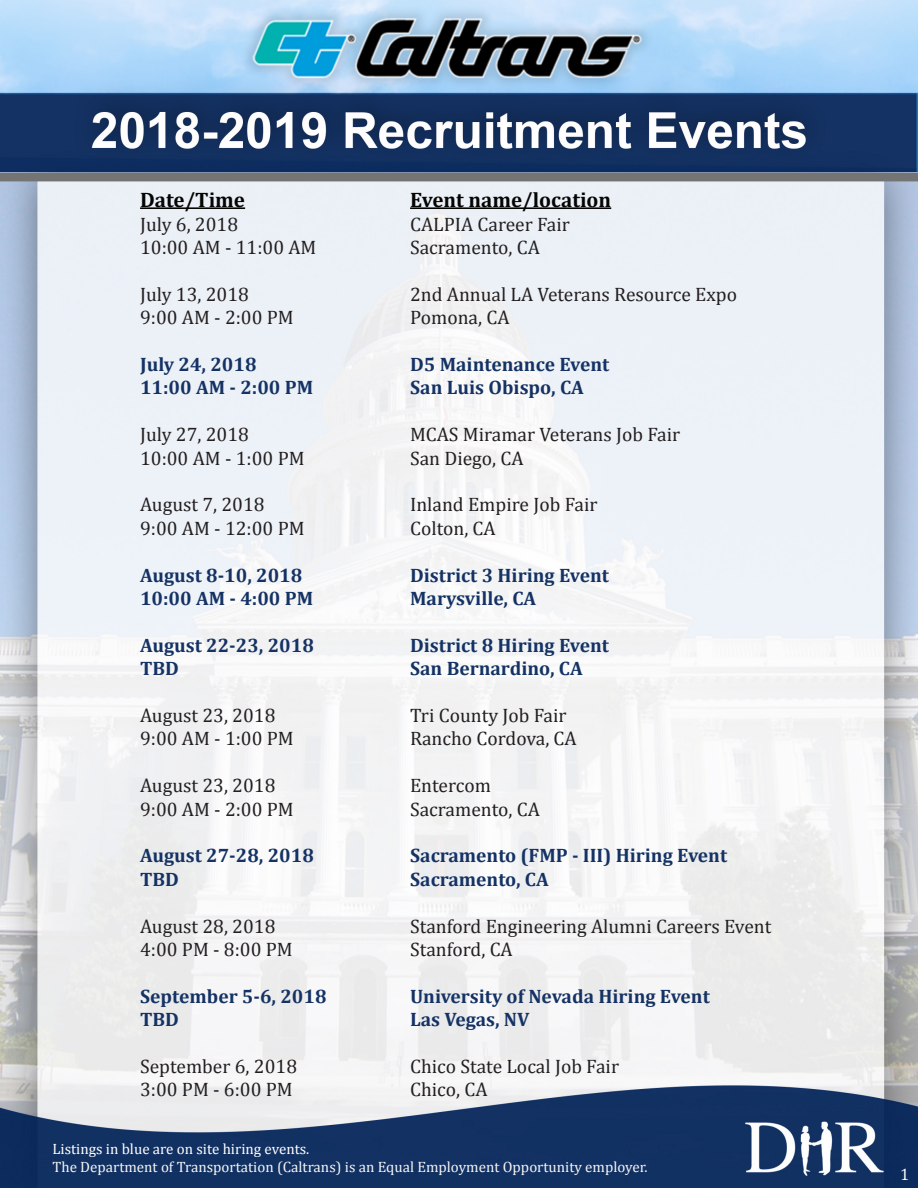
<style>
.page{position:relative;width:918px;height:1188px;background:#fff}
.page>*{position:absolute;margin:0;border:0;box-sizing:border-box;transform-origin:0 0}
.t1{font:700 21px "Cambria";color:#040503}
.t2{font:19.5px "Cambria";color:#231f20}
.t3{font:700 19.5px "Cambria";color:#143264}
.t4{font:16.5px "Cambria";color:#fbfdfe}
.t5{font:15px "Cambria";color:#f5f5f6}
.t6{font:15px "Cambria";color:#fff}
</style>
<div class="page">
<img style="left:0;top:0;width:918px;height:1188px">
<hr style="left:140px;top:207px;width:105px;height:2px;background:#040503">
<hr style="left:410px;top:207px;width:201px;height:2px;background:#040503">
<p class="t1" style="left:140px;top:185px;width:107px">Date/Time</p>
<p class="t1" style="left:410px;top:185px;width:203px">Event name/location</p>
<p class="t2" style="left:140px;top:212px;width:100px">July 6, 2018</p>
<p class="t2" style="left:410px;top:212px;width:161px">CALPIA Career Fair</p>
<p class="t2" style="left:140px;top:236px;width:178px">10:00 AM - 11:00 AM</p>
<p class="t2" style="left:410px;top:236px;width:131px">Sacramento, CA</p>
<p class="t2" style="left:140px;top:283px;width:110px">July 13, 2018</p>
<p class="t2" style="left:410px;top:283px;width:328px">2nd Annual LA Veterans Resource Expo</p>
<p class="t2" style="left:140px;top:306px;width:155px">9:00 AM - 2:00 PM</p>
<p class="t2" style="left:410px;top:306px;width:101px">Pomona, CA</p>
<p class="t3" style="left:140px;top:351px;width:118px">July 24, 2018</p>
<p class="t3" style="left:410px;top:351px;width:201px">D5 Maintenance Event</p>
<p class="t3" style="left:140px;top:374px;width:175px">11:00 AM - 2:00 PM</p>
<p class="t3" style="left:410px;top:374px;width:175px">San Luis Obispo, CA</p>
<p class="t2" style="left:140px;top:423px;width:110px">July 27, 2018</p>
<p class="t2" style="left:410px;top:423px;width:272px">MCAS Miramar Veterans Job Fair</p>
<p class="t2" style="left:140px;top:446px;width:166px">10:00 AM - 1:00 PM</p>
<p class="t2" style="left:410px;top:446px;width:115px">San Diego, CA</p>
<p class="t2" style="left:140px;top:493px;width:126px">August 7, 2018</p>
<p class="t2" style="left:410px;top:493px;width:189px">Inland Empire Job Fair</p>
<p class="t2" style="left:140px;top:517px;width:166px">9:00 AM - 12:00 PM</p>
<p class="t2" style="left:410px;top:517px;width:87px">Colton, CA</p>
<p class="t3" style="left:140px;top:561px;width:164px">August 8-10, 2018</p>
<p class="t3" style="left:410px;top:561px;width:200px">District 3 Hiring Event</p>
<p class="t3" style="left:140px;top:585px;width:175px">10:00 AM - 4:00 PM</p>
<p class="t3" style="left:410px;top:585px;width:128px">Marysville, CA</p>
<p class="t3" style="left:140px;top:631px;width:175px">August 22-23, 2018</p>
<p class="t3" style="left:410px;top:631px;width:200px">District 8 Hiring Event</p>
<p class="t3" style="left:140px;top:655px;width:40px">TBD</p>
<p class="t3" style="left:410px;top:655px;width:174px">San Bernardino, CA</p>
<p class="t2" style="left:140px;top:704px;width:137px">August 23, 2018</p>
<p class="t2" style="left:410px;top:704px;width:158px">Tri County Job Fair</p>
<p class="t2" style="left:140px;top:727px;width:155px">9:00 AM - 1:00 PM</p>
<p class="t2" style="left:410px;top:727px;width:168px">Rancho Cordova, CA</p>
<p class="t2" style="left:140px;top:774px;width:137px">August 23, 2018</p>
<p class="t2" style="left:410px;top:774px;width:82px">Entercom</p>
<p class="t2" style="left:140px;top:797px;width:155px">9:00 AM - 2:00 PM</p>
<p class="t2" style="left:410px;top:797px;width:131px">Sacramento, CA</p>
<p class="t3" style="left:140px;top:842px;width:175px">August 27-28, 2018</p>
<p class="t3" style="left:410px;top:842px;width:319px">Sacramento (FMP - III) Hiring Event</p>
<p class="t3" style="left:140px;top:865px;width:40px">TBD</p>
<p class="t3" style="left:410px;top:865px;width:140px">Sacramento, CA</p>
<p class="t2" style="left:140px;top:914px;width:137px">August 28, 2018</p>
<p class="t2" style="left:410px;top:914px;width:363px">Stanford Engineering Alumni Careers Event</p>
<p class="t2" style="left:140px;top:938px;width:154px">4:00 PM - 8:00 PM</p>
<p class="t2" style="left:410px;top:938px;width:104px">Stanford, CA</p>
<p class="t3" style="left:140px;top:982px;width:188px">September 5-6, 2018</p>
<p class="t3" style="left:410px;top:982px;width:301px">University of Nevada Hiring Event</p>
<p class="t3" style="left:140px;top:1006px;width:40px">TBD</p>
<p class="t3" style="left:410px;top:1006px;width:121px">Las Vegas, NV</p>
<p class="t2" style="left:140px;top:1055px;width:159px">September 6, 2018</p>
<p class="t2" style="left:410px;top:1055px;width:211px">Chico State Local Job Fair</p>
<p class="t2" style="left:140px;top:1078px;width:154px">3:00 PM - 6:00 PM</p>
<p class="t2" style="left:410px;top:1078px;width:79px">Chico, CA</p>
<p class="t6" style="left:52px;top:1140px;width:258px">Listings in blue are on site hiring events.</p>
<p class="t5" style="left:52px;top:1158px;width:597px">The Department of Transportation (Caltrans) is an Equal Employment Opportunity employer.</p>
<p class="t4" style="left:900px;top:1165px;width:11px">1</p>
</div>
